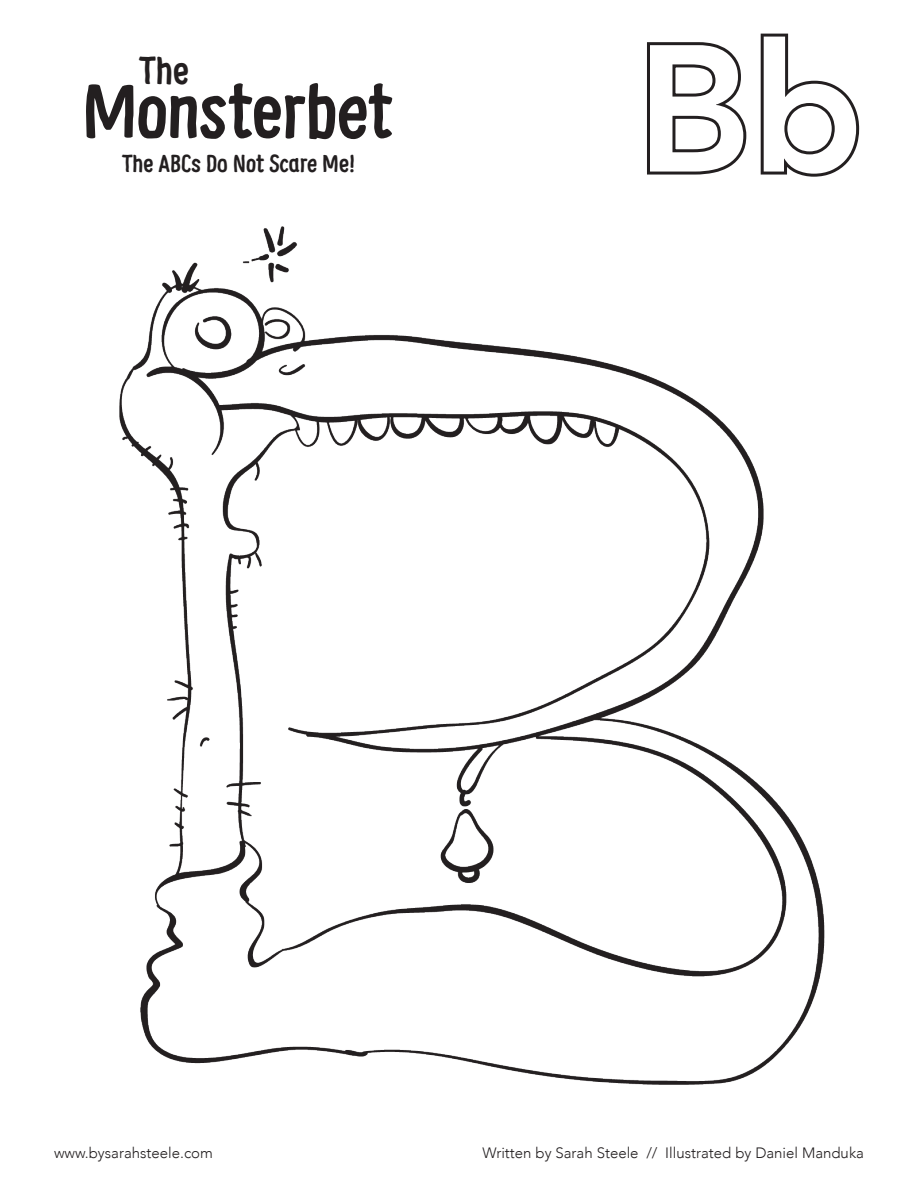
<style>
.page{position:relative;width:918px;height:1188px;background:#fff}
.page>*{position:absolute;margin:0;border:0;box-sizing:border-box;transform-origin:0 0}
.Main{font:800 178.5px "Avenir";color:#fff}
.t1{font:700 75.3px "Supernettcn";letter-spacing:-.005em;color:#231f20}
.t2{font:700 38.4px "Supernettcn";color:#231f20}
.t3{font:700 24.3px "Supernettcn";color:#231f20}
.t4{font:300 15px "Avenir";color:#231f20}
</style>
<div class="page">
<svg style="left:647px;top:42px;width:100px;height:133px"></svg>
<svg style="left:760px;top:33px;width:100px;height:144px"></svg>
<img style="left:119px;top:226px;width:706px;height:859px">
<h3 class="t2" style="left:139px;top:45px;width:51px">The</h3>
<h2 class="t1" style="left:82px;top:61px;width:313px">Monsterbet</h2>
<h3 class="t3" style="left:122px;top:147px;width:235px">The ABCs Do Not Scare Me!</h3>
<p class="Main" style="left:636px;top:-29px;width:230px">Bb</p>
<p class="t4" style="left:54px;top:1144px;width:160px">www.bysarahsteele.com</p>
<p class="t4" style="left:482px;top:1144px;width:383px">Written by Sarah Steele // Illustrated by Daniel Manduka</p>
</div>
